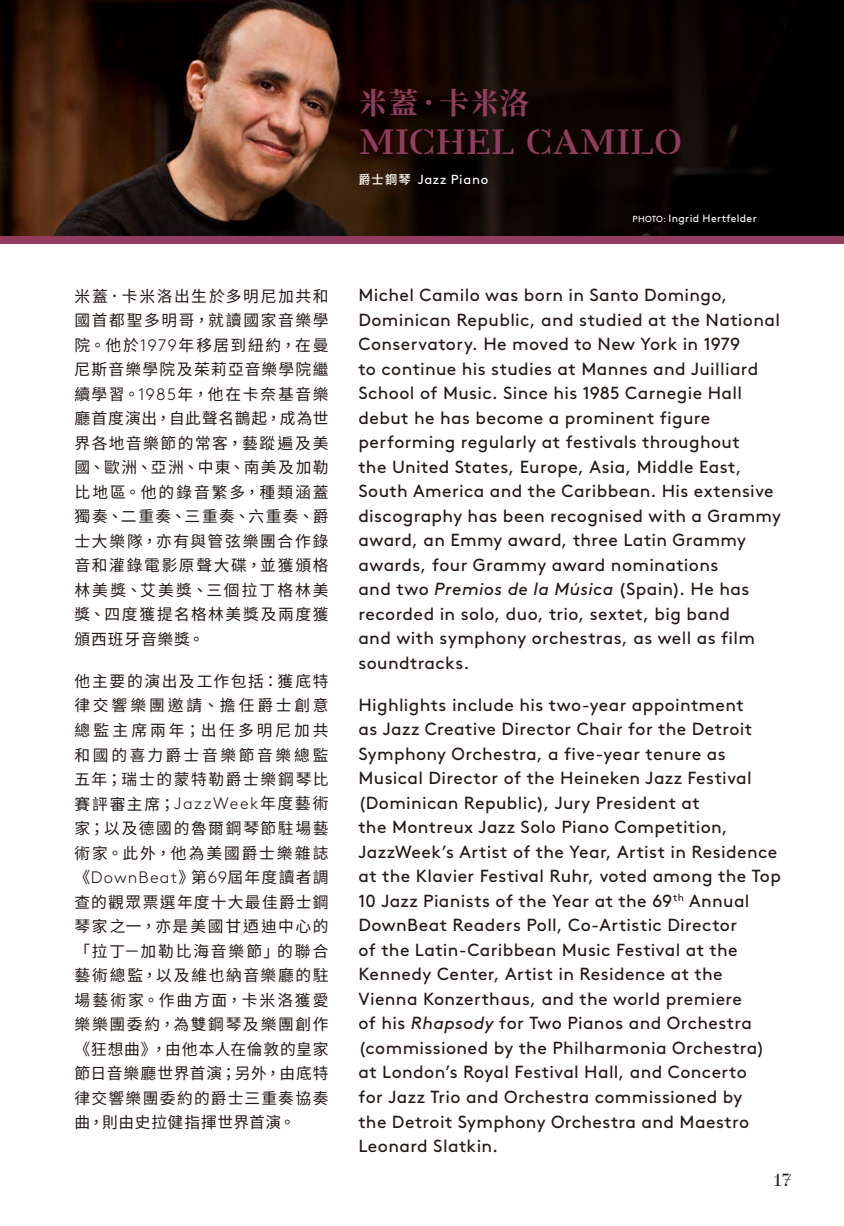
<style>
.page{position:relative;width:844px;height:1226px;background:#fff}
.page>*{position:absolute;margin:0;border:0;box-sizing:border-box;transform-origin:0 0}
.t1{font:700 35px "Danmark";letter-spacing:-.01em;color:#933c60}
.t2{font:700 29.75px "Noto Serif CJ Ktc";color:#933c60}
.t3{font:17.5px/24.5px "Brown";letter-spacing:.02em;color:#231916}
.t4{font:500 17.5px "Danmark";color:#231916}
.t5{font:300 16.62px "Brown";letter-spacing:.07em;color:#231916}
.t6{font:15.75px/24.5px "Noto Sans CJ Ktc";letter-spacing:.095em;color:#231916;text-align:justify}
.t7{font:13.12px "Brown";letter-spacing:.05em;color:#fff}
.t8{font:10.5px "Brown";letter-spacing:.03em;color:#fff}
.s1{font-family:"Brown";font-weight:300;font-size:16.62px}
.s2{font-family:"Noto Sans CJ Ktc";font-weight:400;font-size:15.75px}
.s3{font-family:"Noto Sans CJ Ktc";font-weight:500;font-size:12.25px}
.s4{font-size:8.75px}
.s5{font-style:italic}
</style>
<div class="page">
<img style="left:0;top:0;width:353px;height:236px">
<svg style="left:353px;top:0;width:490px;height:236px;background:#0c0401"></svg>
<div style="left:0;top:236px;width:843px;height:7px;background:#933c60"></div>
<p class="t6" style="left:74px;top:284px;width:256px">米蓋．卡米洛出生於多明尼加共和國首都聖多明哥，就讀國家音樂學院。他於<span class="s1">1979</span>年移居到紐約，在曼尼斯音樂學院及茱莉亞音樂學院繼續學習。<span class="s1">1985</span>年，他在卡奈基音樂廳首度演出，自此聲名鵲起，成為世界各地音樂節的常客，藝蹤遍及美國、歐洲、亞洲、中東、南美及加勒比地區。他的錄音繁多，種類涵蓋獨奏、二重奏、三重奏、六重奏、爵士大樂隊，亦有與管弦樂團合作錄音和灌錄電影原聲大碟，並獲頒格林美獎、艾美獎、三個拉丁格林美獎、四度獲提名格林美獎及兩度獲頒西班牙音樂獎。</p>
<p class="t6" style="left:74px;top:669px;width:255px">他主要的演出及工作包括：獲底特律交響樂團邀請、擔任爵士創意總監主席兩年；出任多明尼加共和國的喜力爵士音樂節音樂總監五年；瑞士的蒙特勒爵士樂鋼琴比賽評審主席；<span class="s1">JazzWeek</span>年度藝術家；以及德國的魯爾鋼琴節駐場藝術家。此外，他為美國爵士樂雜誌</p>
<p class="t5" style="left:74px;top:864px;width:255px"><span class="s2">《</span>DownBeat<span class="s2">》第</span>69<span class="s2">屆年度讀者調</span></p>
<p class="t6" style="left:74px;top:889px;width:255px">查的觀眾票選年度十大最佳爵士鋼琴家之一，亦是美國甘迺迪中心的「拉丁－加勒比海音樂節」的聯合藝術總監，以及維也納音樂廳的駐場藝術家。作曲方面，卡米洛獲愛樂樂團委約，為雙鋼琴及樂團創作《狂想曲》，由他本人在倫敦的皇家節日音樂廳世界首演；另外，由底特律交響樂團委約的爵士三重奏協奏曲，則由史拉健指揮世界首演。</p>
<h2 class="t2" style="left:358px;top:86px;width:172px">米蓋．卡米洛</h2>
<h1 class="t1" style="left:358px;top:122px;width:325px">MICHEL CAMILO</h1>
<p class="t7" style="left:358px;top:169px;width:131px"><span class="s3">爵士鋼琴</span> Jazz Piano</p>
<p class="t8" style="left:632px;top:210px;width:126px"><span class="s4">PHOTO:</span> Ingrid Hertfelder</p>
<p class="t3" style="left:358px;top:281px;width:424px">Michel Camilo was born in Santo Domingo, Dominican Republic, and studied at the National Conservatory. He moved to New York in 1979<br>to continue his studies at Mannes and Juilliard School of Music. Since his 1985 Carnegie Hall debut he has become a prominent figure performing regularly at festivals throughout<br>the United States, Europe, Asia, Middle East, South America and the Caribbean. His extensive discography has been recognised with a Grammy award, an Emmy award, three Latin Grammy awards, four Grammy award nominations<br>and two <span class="s5">Premios de la Música</span> (Spain). He has recorded in solo, duo, trio, sextet, big band<br>and with symphony orchestras, as well as film soundtracks.</p>
<p class="t3" style="left:358px;top:691px;width:424px">Highlights include his two-year appointment<br>as Jazz Creative Director Chair for the Detroit Symphony Orchestra, a five-year tenure as Musical Director of the Heineken Jazz Festival (Dominican Republic), Jury President at<br>the Montreux Jazz Solo Piano Competition, JazzWeek’s Artist of the Year, Artist in Residence at the Klavier Festival Ruhr, voted among the Top 10 Jazz Pianists of the Year at the 69<sup>th</sup> Annual DownBeat Readers Poll, Co-Artistic Director<br>of the Latin-Caribbean Music Festival at the Kennedy Center, Artist in Residence at the Vienna Konzerthaus, and the world premiere<br>of his <span class="s5">Rhapsody</span> for Two Pianos and Orchestra (commissioned by the Philharmonia Orchestra) at London’s Royal Festival Hall, and Concerto<br>for Jazz Trio and Orchestra commissioned by<br>the Detroit Symphony Orchestra and Maestro Leonard Slatkin.</p>
<p class="t4" style="left:773px;top:1170px;width:20px">17</p>
</div>
